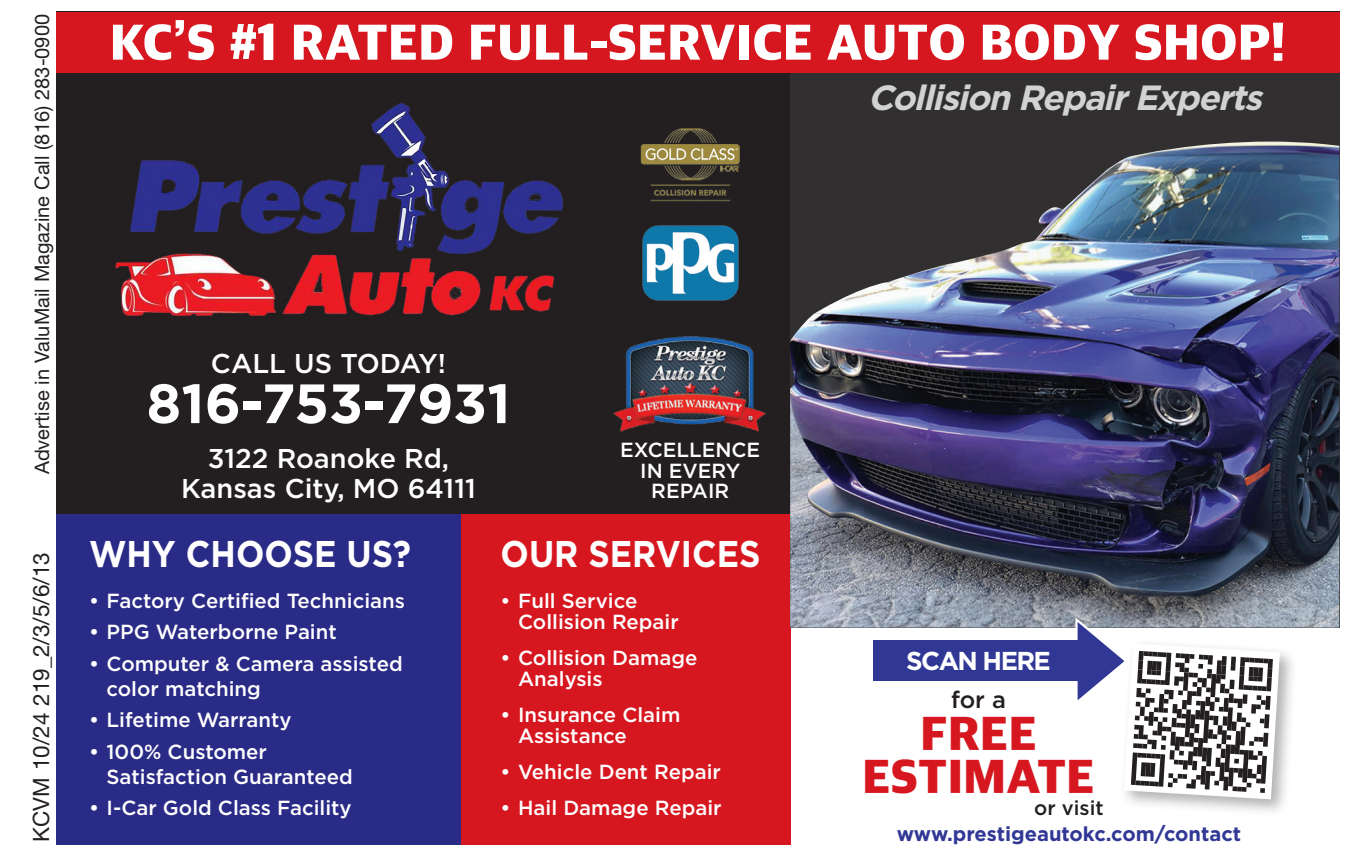
<style>
.page{position:relative;width:1350px;height:855px;background:#fff}
.page>*{position:absolute;margin:0;border:0;box-sizing:border-box;transform-origin:0 0}
.t1{font:700 55.25px "Gotham";letter-spacing:-.005em;color:#fff}
.t2{font:800 52px "Apple SD Gothic Neo";color:#fff}
.t3{font:800 49.25px/43px "Apple SD Gothic Neo";color:#d7171f;text-align:center}
.t4{font:700 37.25px "Gotham";color:#fff;scale:.9 1}
.t5{font:italic 700 35px "Gotham";color:#d1d2d4}
.t6{font:500 27.25px/30px "Gotham";color:#fff;text-align:center}
.t7{font:700 25.75px "Gotham";letter-spacing:-.06em;color:#fff}
.t8{font:500 23.75px "Gotham";color:#231f20}
.t9{font:22.5px "Helvetica Neue LT Std";color:#231f20}
.t10{font:500 20.5px/21px "Gotham";color:#fff}
.t11{font:700 20.25px "Gotham";color:#303795}
.t12{font:500 20.25px "Gotham";color:#231f20}
.t13{font:20px "Helvetica Neue LT Std";color:#231f20}
</style>
<div class="page">
<div style="left:56px;top:12px;width:1283px;height:520px;background:#231f20"></div>
<div style="left:423px;top:514px;width:367px;height:330px;background:#d7171f"></div>
<div style="left:56px;top:514px;width:405px;height:330px;background:#2a2a87"></div>
<img style="left:642px;top:225px;width:97px;height:76px">
<img style="left:640px;top:128px;width:100px;height:74px">
<img style="left:613px;top:336px;width:153px;height:96px">
<img style="left:115px;top:103px;width:448px;height:213px">
<div style="left:790px;top:73px;width:549px;height:555px;background:#312f30"></div>
<img style="left:790px;top:142px;width:549px;height:486px">
<div style="left:56px;top:12px;width:1283px;height:61px;background:#d7171f"></div>
<div style="left:1120px;top:639px;width:178px;height:179px;background:#231f20;opacity:.35"></div>
<svg style="left:1074px;top:615px;width:206px;height:184px"></svg>
<div style="left:873px;top:640px;width:211px;height:41px;background:#303795"></div>
<p class="t13" style="left:30px;top:474px;width:462px;rotate:-90deg">Advertise in ValuMail Magazine Call (816) 283-0900</p>
<h2 class="t2" style="left:110px;top:4px;width:1177px">KC’S #1 RATED FULL-SERVICE AUTO BODY SHOP!</h2>
<h3 class="t5" style="left:868px;top:74px;width:406px">CollisionRepairExperts</h3>
<h3 class="t6" style="left:211px;top:348px;width:237px">CALL US TODAY!</h3>
<h1 class="t1" style="left:146px;top:367px;width:366px">816-753-7931</h1>
<h3 class="t6" style="left:181px;top:443px;width:296px">3122 Roanoke Rd,<br>Kansas City, MO 64111</h3>
<h3 class="t4" style="left:89px;top:529px;width:359px">WHY CHOOSE US?</h3>
<h3 class="t4" style="left:501px;top:529px;width:290px">OUR SERVICES</h3>
<p class="t10" style="left:620px;top:440px;width:142px;text-align:center">EXCELLENCE<br>IN EVERY<br>REPAIR</p>
<p class="t9" style="left:28px;top:842px;width:291px;rotate:-90deg">KCVM 10/24 219_2/3/5/6/13</p>
<p class="t10" style="left:89px;top:590px;width:317px">• Factory Certified Technicians</p>
<p class="t10" style="left:89px;top:621px;width:249px">• PPG Waterborne Paint</p>
<p class="t10" style="left:107px;top:652px;width:298px;line-height:24.2px;text-indent:-18px">• Computer &amp; Camera assisted color matching</p>
<p class="t10" style="left:89px;top:709px;width:204px">• Lifetime Warranty</p>
<p class="t10" style="left:107px;top:740px;width:248px;line-height:24.2px;text-indent:-18px">• 100% Customer<br>Satisfaction Guaranteed</p>
<p class="t10" style="left:89px;top:797px;width:264px">• I-Car Gold Class Facility</p>
<p class="t10" style="left:518px;top:590px;width:162px;text-indent:-17px">• Full Service<br>Collision Repair</p>
<p class="t10" style="left:518px;top:647px;width:181px;text-indent:-18px">• Collision Damage<br>Analysis</p>
<p class="t10" style="left:518px;top:704px;width:164px;text-indent:-18px">• Insurance Claim<br>Assistance</p>
<p class="t10" style="left:501px;top:761px;width:222px">• Vehicle Dent Repair</p>
<p class="t10" style="left:501px;top:797px;width:223px">• Hail Damage Repair</p>
<p class="t7" style="left:906px;top:643px;width:146px">SCAN HERE</p>
<p class="t8" style="left:951px;top:684px;width:57px">for a</p>
<h3 class="t3" style="left:862px;top:709px;width:234px">FREE<br>ESTIMATE</h3>
<p class="t12" style="left:1034px;top:795px;width:71px">or visit</p>
<p class="t11" style="left:897px;top:821px;width:346px">www.prestigeautokc.com/contact</p>
</div>
